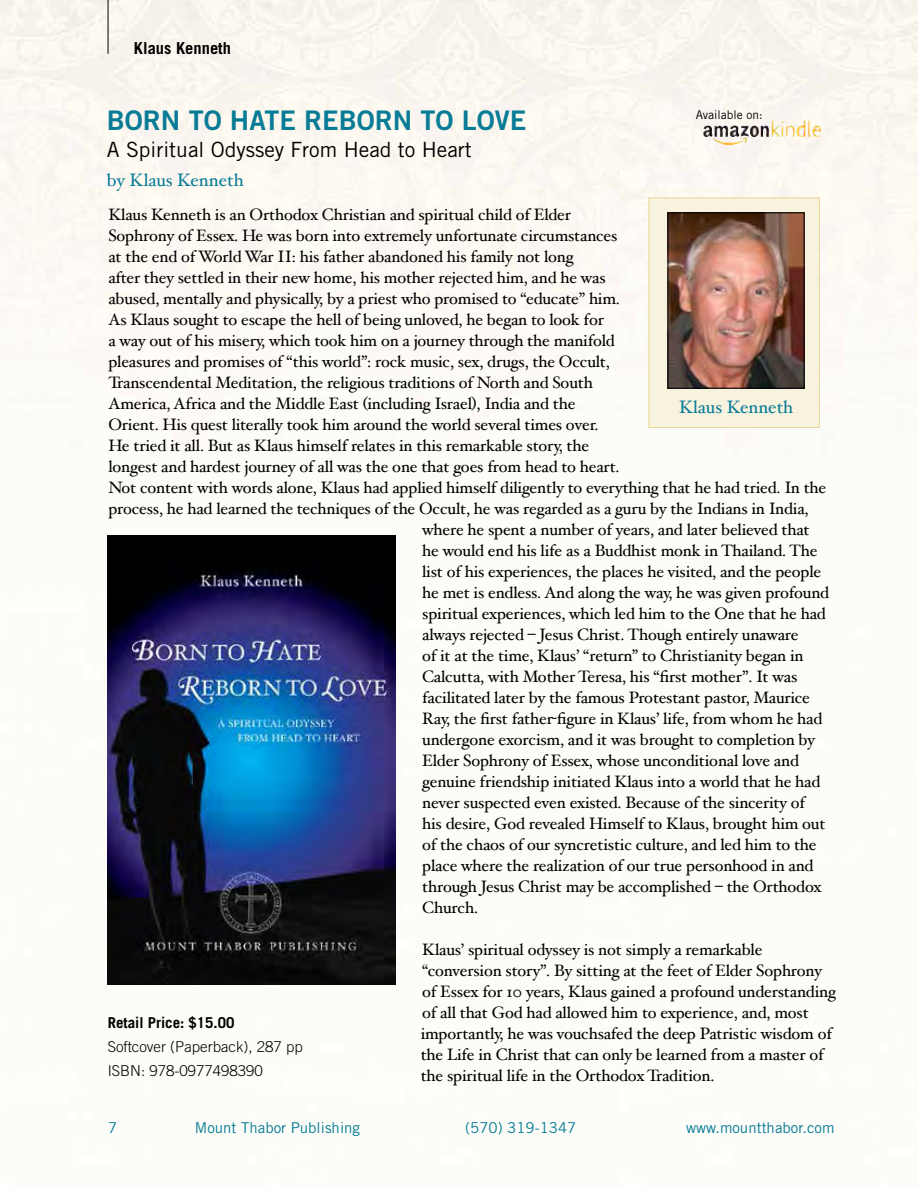
<style>
.page{position:relative;width:918px;height:1188px;background:#fff}
.page>*{position:absolute;margin:0;border:0;box-sizing:border-box;transform-origin:0 0}
.t1{font:27px "Trade Gothic Bold Two";color:#087b96}
.t2{font:21px "Trade Gothic";color:#000}
.t3{font:18px "Hoefler Text";color:#087b96}
.t4{font:16.5px/21px "Hoefler Text";letter-spacing:-.01em;color:#000}
.t5{font:700 16.5px "Trade Gothic";color:#000}
.t6{font:15px "Trade Gothic";color:#087b96}
.t7{font:300 15px/24px "Trade Gothic";color:#000}
.t8{font:700 15px "Trade Gothic";color:#000}
.t9{font:12px "Trade Gothic";color:#000}
</style>
<div class="page">
<img style="left:0;top:0;width:918px;height:985px">
<img style="left:108px;top:536px;width:287px;height:449px">
<hr style="left:108px;top:0;width:1px;height:54px;background:#000">
<div style="left:649px;top:198px;width:171px;height:230px;background:#f8f3df;border:1px solid #e9d795"></div>
<img style="left:669px;top:214px;width:134px;height:173px">
<div style="left:667px;top:212px;width:138px;height:177px;border:1px solid #000"></div>
<img style="left:702px;top:120px;width:119px;height:17px">
<p class="t5" style="left:134px;top:38px;width:99px">Klaus Kenneth</p>
<h1 class="t1" style="left:107px;top:103px;width:421px">BORN TO HATE REBORN TO LOVE</h1>
<p class="t2" style="left:107px;top:137px;width:367px">A Spiritual Odyssey From Head to Heart</p>
<p class="t3" style="left:107px;top:169px;width:138px">by Klaus Kenneth</p>
<p class="t9" style="left:696px;top:107px;width:69px">Available on:</p>
<p class="t4" style="left:108px;top:204px;width:464px">Klaus Kenneth is an Orthodox Christian and spiritual child of Elder</p>
<p class="t4" style="left:108px;top:225px;width:511px">Sophrony of Essex. He was born into extremely unfortunate circumstances</p>
<p class="t4" style="left:108px;top:246px;width:467px">at the end of World War II: his father abandoned his family not long</p>
<p class="t4" style="left:108px;top:267px;width:499px">after they settled in their new home, his mother rejected him, and he was</p>
<p class="t4" style="left:108px;top:288px;width:513px">abused, mentally and physically, by a priest who promised to “educate” him.</p>
<p class="t4" style="left:108px;top:309px;width:497px">As Klaus sought to escape the hell of being unloved, he began to look for</p>
<p class="t4" style="left:108px;top:330px;width:508px">a way out of his misery, which took him on a journey through the manifold</p>
<p class="t4" style="left:108px;top:351px;width:503px">pleasures and promises of “this world”: rock music, sex, drugs, the Occult,</p>
<p class="t4" style="left:108px;top:372px;width:486px">Transcendental Meditation, the religious traditions of North and South</p>
<p class="t4" style="left:108px;top:393px;width:469px">America, Africa and the Middle East (including Israel), India and the</p>
<p class="t4" style="left:108px;top:414px;width:492px">Orient. His quest literally took him around the world several times over.</p>
<p class="t4" style="left:108px;top:435px;width:482px">He tried it all. But as Klaus himself relates in this remarkable story, the</p>
<p class="t4" style="left:108px;top:456px;width:513px">longest and hardest journey of all was the one that goes from head to heart.</p>
<p class="t4" style="left:108px;top:477px;width:719px">Not content with words alone, Klaus had applied himself diligently to everything that he had tried. In the</p>
<p class="t4" style="left:108px;top:498px;width:702px">process, he had learned the techniques of the Occult, he was regarded as a guru by the Indians in India,</p>
<p class="t4" style="left:422px;top:519px;width:389px">where he spent a number of years, and later believed that</p>
<p class="t4" style="left:422px;top:540px;width:397px">he would end his life as a Buddhist monk in Thailand. The</p>
<p class="t4" style="left:422px;top:561px;width:400px">list of his experiences, the places he visited, and the people</p>
<p class="t4" style="left:422px;top:582px;width:409px">he met is endless. And along the way, he was given profound</p>
<p class="t4" style="left:422px;top:603px;width:405px">spiritual experiences, which led him to the One that he had</p>
<p class="t4" style="left:422px;top:624px;width:378px">always rejected – Jesus Christ. Though entirely unaware</p>
<p class="t4" style="left:422px;top:645px;width:383px">of it at the time, Klaus’ “return” to Christianity began in</p>
<p class="t4" style="left:422px;top:666px;width:377px">Calcutta, with Mother Teresa, his “first mother”. It was</p>
<p class="t4" style="left:422px;top:687px;width:389px">facilitated later by the famous Protestant pastor, Maurice</p>
<p class="t4" style="left:422px;top:708px;width:402px">Ray, the first father-figure in Klaus’ life, from whom he had</p>
<p class="t4" style="left:422px;top:729px;width:394px">undergone exorcism, and it was brought to completion by</p>
<p class="t4" style="left:422px;top:750px;width:378px">Elder Sophrony of Essex, whose unconditional love and</p>
<p class="t4" style="left:422px;top:771px;width:400px">genuine friendship initiated Klaus into a world that he had</p>
<p class="t4" style="left:422px;top:792px;width:384px">never suspected even existed. Because of the sincerity of</p>
<p class="t4" style="left:422px;top:813px;width:405px">his desire, God revealed Himself to Klaus, brought him out</p>
<p class="t4" style="left:422px;top:834px;width:396px">of the chaos of our syncretistic culture, and led him to the</p>
<p class="t4" style="left:422px;top:855px;width:393px">place where the realization of our true personhood in and</p>
<p class="t4" style="left:422px;top:876px;width:401px">through Jesus Christ may be accomplished – the Orthodox</p>
<p class="t4" style="left:422px;top:897px;width:57px">Church.</p>
<p class="t4" style="left:421px;top:939px;width:417px">Klaus’ spiritual odyssey is not simply a remarkable “conversion story”. By sitting at the feet of Elder Sophrony of Essex for 10 years, Klaus gained a profound understanding of all that God had allowed him to experience, and, most importantly, he was vouchsafed the deep Patristic wisdom of the Life in Christ that can only be learned from a master of the spiritual life in the Orthodox Tradition.</p>
<p class="t3" style="left:679px;top:396px;width:116px">Klaus Kenneth</p>
<p class="t8" style="left:108px;top:1014px;width:128px">Retail Price: $15.00</p>
<p class="t7" style="left:108px;top:1035px;width:197px">Softcover (Paperback), 287 pp<br>ISBN: 978-0977498390</p>
<p class="t6" style="left:108px;top:1119px;width:11px">7</p>
<p class="t6" style="left:195px;top:1119px;width:167px">Mount Thabor Publishing</p>
<p class="t6" style="left:465px;top:1119px;width:113px">(570) 319-1347</p>
<p class="t6" style="left:686px;top:1119px;width:150px">www.mountthabor.com</p>
</div>
